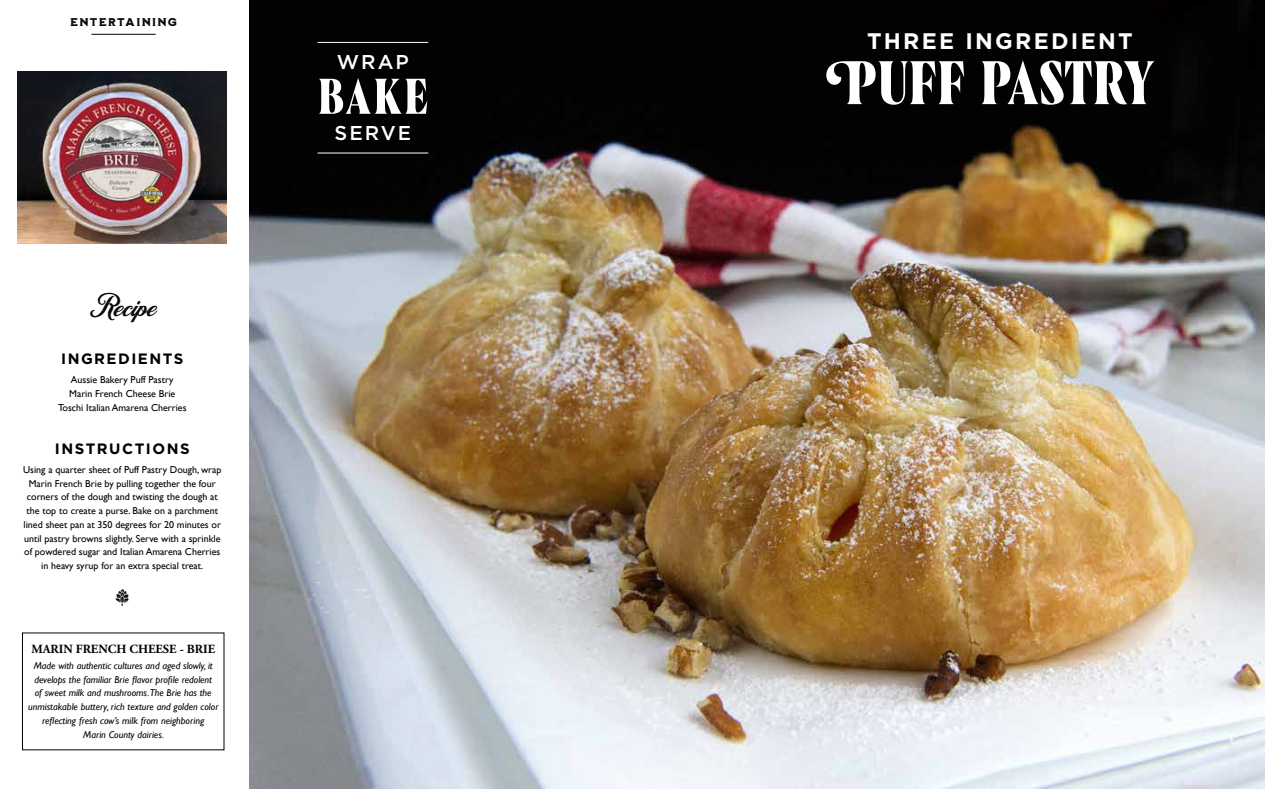
<style>
.page{position:relative;width:1265px;height:789px;background:#fff}
.page>*{position:absolute;margin:0;border:0;box-sizing:border-box;transform-origin:0 0}
.t1{font:700 61.25px "Wayfinder CF";color:#fff}
.t2{font:700 50px "Wayfinder CF";color:#fff}
.t3{font:700 22.5px "Gotham";letter-spacing:.1em;color:#fff}
.t4{font:500 20px "Gotham";letter-spacing:.1em;color:#fff}
.t5{font:20px "Milkstore 01 Scr";color:#000}
.t6{font:700 15px "Gotham";letter-spacing:.1em;color:#000}
.t7{font:700 12.5px "Adobe Garamond Pro";color:#000}
.t8{font:900 11.25px "Milkstore 03";letter-spacing:.12em;color:#000}
.t9{font:10px/13.8px "Gill Sans";color:#000;text-align:center}
.t10{font:italic 10px/13.8px "Gill Sans";color:#000;text-align:center}
</style>
<div class="page">
<img style="left:250px;top:0;width:1015px;height:789px">
<hr style="left:318px;top:153px;width:110px;height:1px;background:#fff">
<hr style="left:91px;top:34px;width:65px;height:1px;background:#000">
<hr style="left:318px;top:42px;width:110px;height:1px;background:#fff">
<img style="left:18px;top:71px;width:209px;height:172px">
<p class="t8" style="left:70px;top:15px;width:108px">ENTERTAINING</p>
<h3 class="t5" style="left:89px;top:298px;width:68px">Recipe</h3>
<h3 class="t6" style="left:61px;top:348px;width:124px">INGREDIENTS</h3>
<p class="t9" style="left:58px;top:373px;width:130px">Aussie Bakery Puff Pastry<br>Marin French Cheese Brie<br>Toschi Italian Amarena Cherries</p>
<h3 class="t6" style="left:55px;top:438px;width:136px">INSTRUCTIONS</h3>
<p class="t9" style="left:23px;top:463px;width:200px">Using a quarter sheet of Puff Pastry Dough, wrap Marin French Brie by pulling together the four corners of the dough and twisting the dough at the top to create a purse. Bake on a parchment lined sheet pan at 350 degrees for 20 minutes or until pastry browns slightly. Serve with a sprinkle of powdered sugar and Italian Amarena Cherries in heavy syrup for an extra special treat.</p>
<p class="t7" style="left:31px;top:642px;width:185px">MARIN FRENCH CHEESE - BRIE</p>
<p class="t10" style="left:28px;top:658px;width:192px">Made with authentic cultures and aged slowly, it develops the familiar Brie flavor profile redolent<br>of sweet milk and mushrooms.The Brie has the unmistakable buttery, rich texture and golden color reflecting fresh cow’s milk from neighboring<br>Marin County dairies.</p>
<h3 class="t4" style="left:337px;top:49px;width:73px">WRAP</h3>
<h2 class="t2" style="left:318px;top:67px;width:112px">BAKE</h2>
<h3 class="t4" style="left:335px;top:120px;width:78px">SERVE</h3>
<h3 class="t3" style="left:867px;top:26px;width:267px">THREE INGREDIENT</h3>
<h1 class="t1" style="left:845px;top:47px;width:311px">PUFF PASTRY</h1>
</div>
